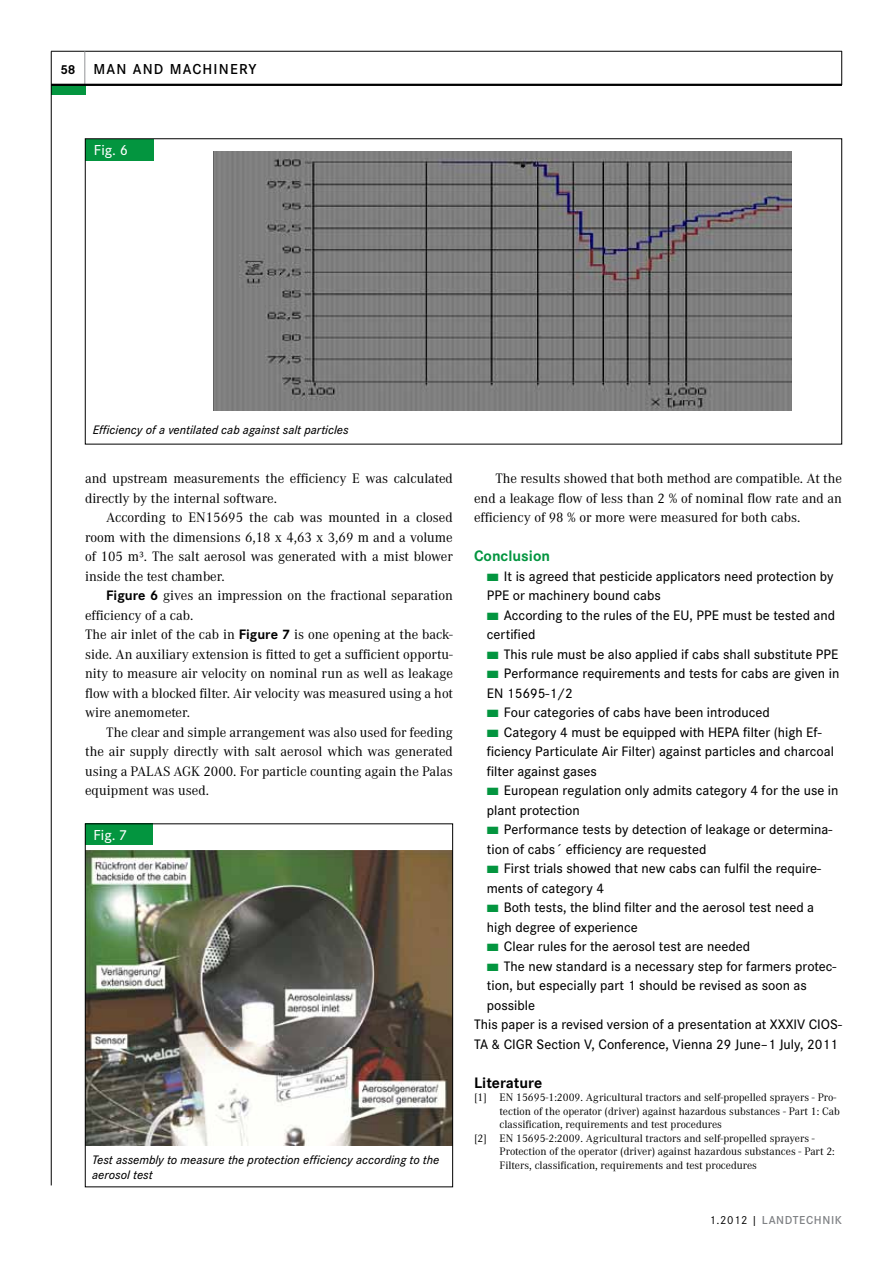
<style>
.page{position:relative;width:893px;height:1263px;background:#fff}
.page>*{position:absolute;margin:0;border:0;box-sizing:border-box;transform-origin:0 0}
.t1{font:700 15.75px "Corporate S";color:#03953f}
.t2{font:700 15.75px "Corporate S";color:#000}
.t3{font:600 15px "Corporate S";letter-spacing:.08em;color:#000}
.t4{font:500 15px "Corporate S";color:#fff}
.t5{font:500 14.25px/19.5px "Corporate S";color:#000}
.t6{font:14.25px/19.5px "Corporate A";color:#000;text-align:justify}
.t7{font:700 13.5px "Corporate S";color:#000}
.t8{font:italic 500 12.75px/15px "Corporate S";color:#000}
.t9{font:600 12px "Corporate S";letter-spacing:.05em;color:#808285}
.t10{font:11.25px "Corporate A";color:#000}
.s1{font-family:"Corporate S";font-weight:700}
.s2{color:#03953f}
.s3{font-weight:400;color:#000}
</style>
<div class="page">
<hr style="left:51px;top:51px;width:791px;height:1px;background:#000">
<hr style="left:85px;top:51px;width:1px;height:34px;background:#939598">
<hr style="left:841px;top:51px;width:1px;height:34px;background:#000">
<div style="left:51px;top:85px;width:34px;height:10px;background:#03953f"></div>
<hr style="left:51px;top:51px;width:1px;height:1134px;background:#000">
<hr style="left:51px;top:84px;width:791px;height:2px;background:#000">
<img style="left:87px;top:850px;width:364px;height:296px">
<div style="left:85px;top:824px;width:67px;height:21px;background:#03953f"></div>
<div style="left:85px;top:824px;width:368px;height:363px;border:1px solid #000"></div>
<div style="left:85px;top:139px;width:68px;height:21px;background:#03953f"></div>
<img style="left:213px;top:151px;width:578px;height:260px">
<p class="t7" style="left:60px;top:61px;width:17px">58</p>
<p class="t3" style="left:94px;top:60px;width:165px">MAN AND MACHINERY</p>
<p class="t4" style="left:94px;top:142px;width:35px">Fig. 6</p>
<p class="t8" style="left:93px;top:422px;width:258px">Efficiency of a ventilated cab against salt particles</p>
<p class="t6" style="left:85px;top:469px;width:369px">and upstream measurements the efficiency E was calculated directly by the internal software.</p>
<p class="t6" style="left:85px;top:508px;width:369px;text-indent:21px">According to EN15695 the cab was mounted in a closed room with the dimensions 6,18 x 4,63 x 3,69 m and a volume of 105 m³. The salt aerosol was generated with a mist blower inside the test chamber.</p>
<p class="t6" style="left:85px;top:586px;width:369px;text-align:left;text-indent:21px"><span class="s1">Figure 6</span> gives an impression on the fractional separation efficiency of a cab.<br>The air inlet of the cab in <span class="s1">Figure 7</span> is one opening at the back&shy;side. An auxiliary extension is fitted to get a sufficient opportu&shy;nity to measure air velocity on nominal run as well as leakage flow with a blocked filter. Air velocity was measured using a hot wire anemometer.</p>
<p class="t6" style="left:85px;top:723px;width:369px;text-indent:21px">The clear and simple arrangement was also used for feeding the air supply directly with salt aerosol which was generated using a PALAS AGK 2000. For particle counting again the Palas equipment was used.</p>
<p class="t4" style="left:94px;top:826px;width:35px">Fig. 7</p>
<p class="t8" style="left:92px;top:1152px;width:349px">Test assembly to measure the protection efficiency according to the aerosol test</p>
<p class="t6" style="left:474px;top:469px;width:369px;text-indent:21px">The results showed that both method are compatible. At the end a leakage flow of less than 2 % of nominal flow rate and an efficiency of 98 % or more were measured for both cabs.</p>
<p class="t1" style="left:474px;top:547px;width:78px">Conclusion</p>
<p class="t5" style="left:487px;top:566px;width:348px"><span class="s2">■</span> It is agreed that pesticide applicators need protection by<br>PPE or machinery bound cabs</p>
<p class="t5" style="left:487px;top:605px;width:350px"><span class="s2">■</span> According to the rules of the EU, PPE must be tested and certified</p>
<p class="t5" style="left:487px;top:644px;width:353px"><span class="s2">■</span> This rule must be also applied if cabs shall substitute PPE</p>
<p class="t5" style="left:487px;top:664px;width:354px"><span class="s2">■</span> Performance requirements and tests for cabs are given in<br>EN 15695-1/2</p>
<p class="t5" style="left:487px;top:703px;width:285px"><span class="s2">■</span> Four categories of cabs have been introduced</p>
<p class="t5" style="left:487px;top:722px;width:349px"><span class="s2">■</span> Category 4 must be equipped with HEPA filter (high Ef&shy;ficiency Particulate Air Filter) against particles and charcoal filter against gases</p>
<p class="t5" style="left:487px;top:781px;width:353px"><span class="s2">■</span> European regulation only admits category 4 for the use in plant protection</p>
<p class="t5" style="left:487px;top:820px;width:347px"><span class="s2">■</span> Performance tests by detection of leakage or determina&shy;tion of cabs´ efficiency are requested</p>
<p class="t5" style="left:487px;top:859px;width:336px"><span class="s2">■</span> First trials showed that new cabs can fulfil the require&shy;ments of category 4</p>
<p class="t5" style="left:487px;top:898px;width:329px"><span class="s2">■</span> Both tests, the blind filter and the aerosol test need a high degree of experience</p>
<p class="t5" style="left:487px;top:937px;width:265px"><span class="s2">■</span> Clear rules for the aerosol test are needed</p>
<p class="t5" style="left:487px;top:956px;width:351px"><span class="s2">■</span> The new standard is a necessary step for farmers protec-</p>
<p class="t5" style="left:487px;top:976px;width:321px">tion, but especially part 1 should be revised as soon as</p>
<p class="t5" style="left:487px;top:995px;width:50px">possible</p>
<p class="t5" style="left:474px;top:1015px;width:369px">This paper is a revised version of a presentation at XXXIV CIOS-</p>
<p class="t5" style="left:474px;top:1034px;width:365px">TA &amp; CIGR Section V, Conference, Vienna 29 June–1 July, 2011</p>
<p class="t2" style="left:474px;top:1074px;width:70px">Literature</p>
<p class="t10" style="left:474px;top:1091px;width:364px">[1] EN 15695-1:2009. Agricultural tractors and self-propelled sprayers - Pro-</p>
<p class="t10" style="left:500px;top:1105px;width:342px">tection of the operator (driver) against hazardous substances - Part 1: Cab</p>
<p class="t10" style="left:500px;top:1118px;width:224px">classification, requirements and test procedures</p>
<p class="t10" style="left:474px;top:1132px;width:342px">[2] EN 15695-2:2009. Agricultural tractors and self-propelled sprayers -</p>
<p class="t10" style="left:500px;top:1145px;width:337px">Protection of the operator (driver) against hazardous substances - Part 2:</p>
<p class="t10" style="left:500px;top:1159px;width:259px">Filters, classification, requirements and test procedures</p>
<p class="t9" style="left:709px;top:1213px;width:134px"><span class="s3">1.2012 |</span> LANDTECHNIK</p>
</div>
